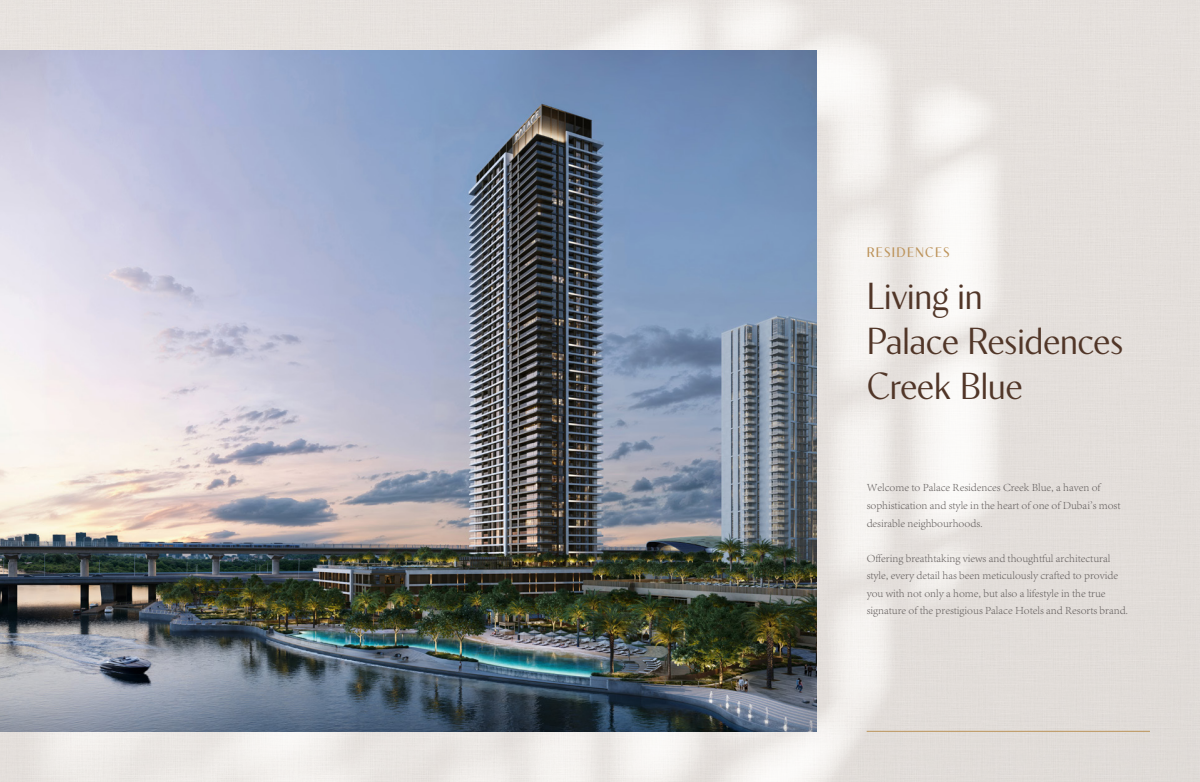
<style>
.page{position:relative;width:1200px;height:782px;background:#fff}
.page>*{position:absolute;margin:0;border:0;box-sizing:border-box;transform-origin:0 0}
.t1{font:300 37.5px/45px "Contralto Small";color:#513628}
.t2{font:13.75px "Contralto Small";letter-spacing:.1em;color:#bd945c}
.t3{font:300 11.25px/17.5px "Adobe Song Std";color:#5f5a59}
</style>
<div class="page">
<img style="left:0;top:0;width:1200px;height:781px">
<hr style="left:867px;top:730px;width:283px;height:1px;background:#bb945b">
<img style="left:0;top:50px;width:817px;height:681px">
<p class="t2" style="left:867px;top:241px;width:85px">RESIDENCES</p>
<h1 class="t1" style="left:867px;top:270px;width:258px">Living in<br>Palace Residences<br>Creek Blue</h1>
<p class="t3" style="left:867px;top:479px;width:255px">Welcome to Palace Residences Creek Blue, a haven of sophistication and style in the heart of one of Dubai's most desirable neighbourhoods.</p>
<p class="t3" style="left:867px;top:549px;width:263px">Offering breathtaking views and thoughtful architectural style, every detail has been meticulously crafted to provide you with not only a home, but also a lifestyle in the true signature of the prestigious Palace Hotels and Resorts brand.</p>
</div>
